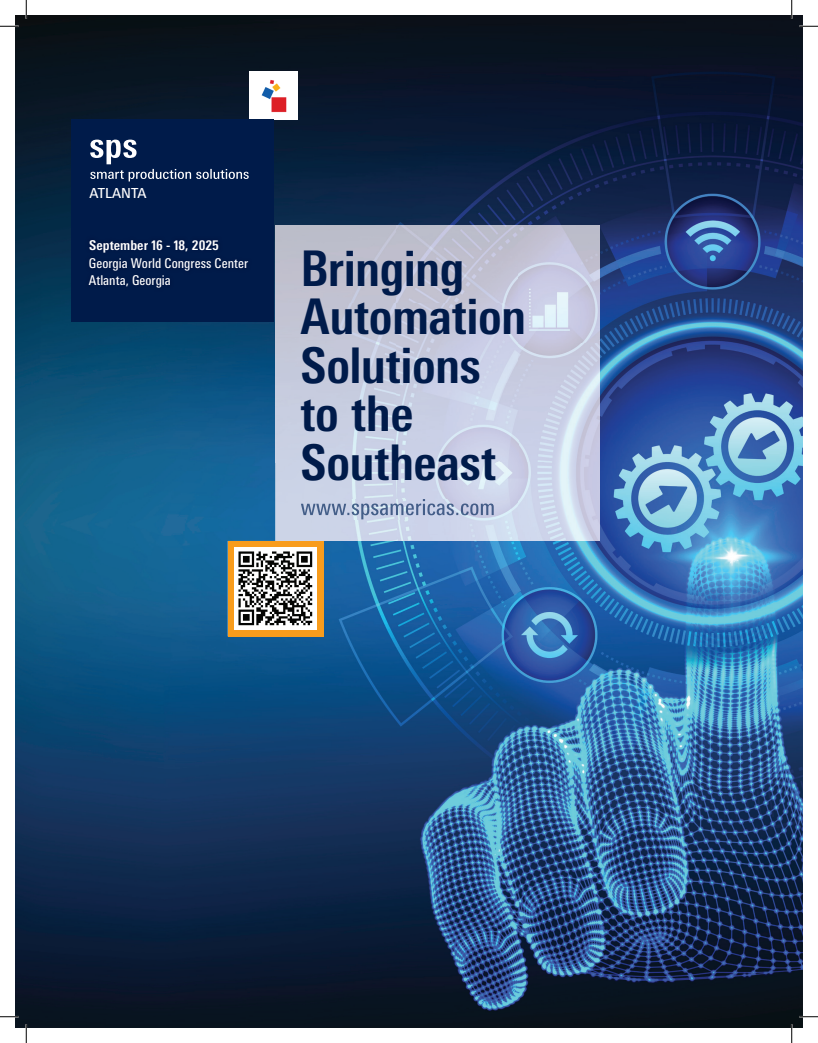
<style>
.page{position:relative;width:818px;height:1043px;background:#fff}
.page>*{position:absolute;margin:0;border:0;box-sizing:border-box;transform-origin:0 0}
.t1{font:700 condensed 49.12px/48.5px "Messe Univers";letter-spacing:-.01em;color:#001b4a}
.t2{font:13.88px "Messe Univers";letter-spacing:.005em;color:#fff}
.t3{font:condensed 13.5px/16.9px "Messe Univers";letter-spacing:.005em;color:#fff}
.t4{font:700 condensed 13.5px "Messe Univers";letter-spacing:.005em;color:#fff}
</style>
<div class="page">
<img style="left:15px;top:15px;width:787px;height:1013px">
<img style="left:249px;top:71px;width:48px;height:48px">
<img style="left:275px;top:225px;width:324px;height:316px">
<div style="left:71px;top:119px;width:202px;height:203px;background:#001b4a"></div>
<svg style="left:90px;top:140px;width:159px;height:41px"></svg>
<svg style="left:228px;top:541px;width:95px;height:95px;background:#f8a93a"></svg>
<img style="left:235px;top:548px;width:81px;height:81px">
<img style="left:301px;top:499px;width:192px;height:20px">
<svg style="left:0;top:25px;width:19px;height:2px"></svg>
<svg style="left:799px;top:25px;width:19px;height:2px"></svg>
<svg style="left:0;top:1015px;width:19px;height:2px"></svg>
<svg style="left:799px;top:1015px;width:19px;height:2px"></svg>
<svg style="left:25px;top:0;width:2px;height:19px"></svg>
<svg style="left:25px;top:1024px;width:2px;height:18px"></svg>
<svg style="left:790px;top:0;width:2px;height:19px"></svg>
<svg style="left:790px;top:1024px;width:2px;height:18px"></svg>
<p class="t2" style="left:90px;top:184px;width:59px">ATLANTA</p>
<p class="t4" style="left:89px;top:236px;width:131px">September 16 - 18, 2025</p>
<p class="t3" style="left:89px;top:255px;width:161px">Georgia World Congress Center<br>Atlanta, Georgia</p>
<h1 class="t1" style="left:300px;top:243px;width:227px">Bringing<br>Automation<br>Solutions to the<br>Southeast</h1>
</div>
